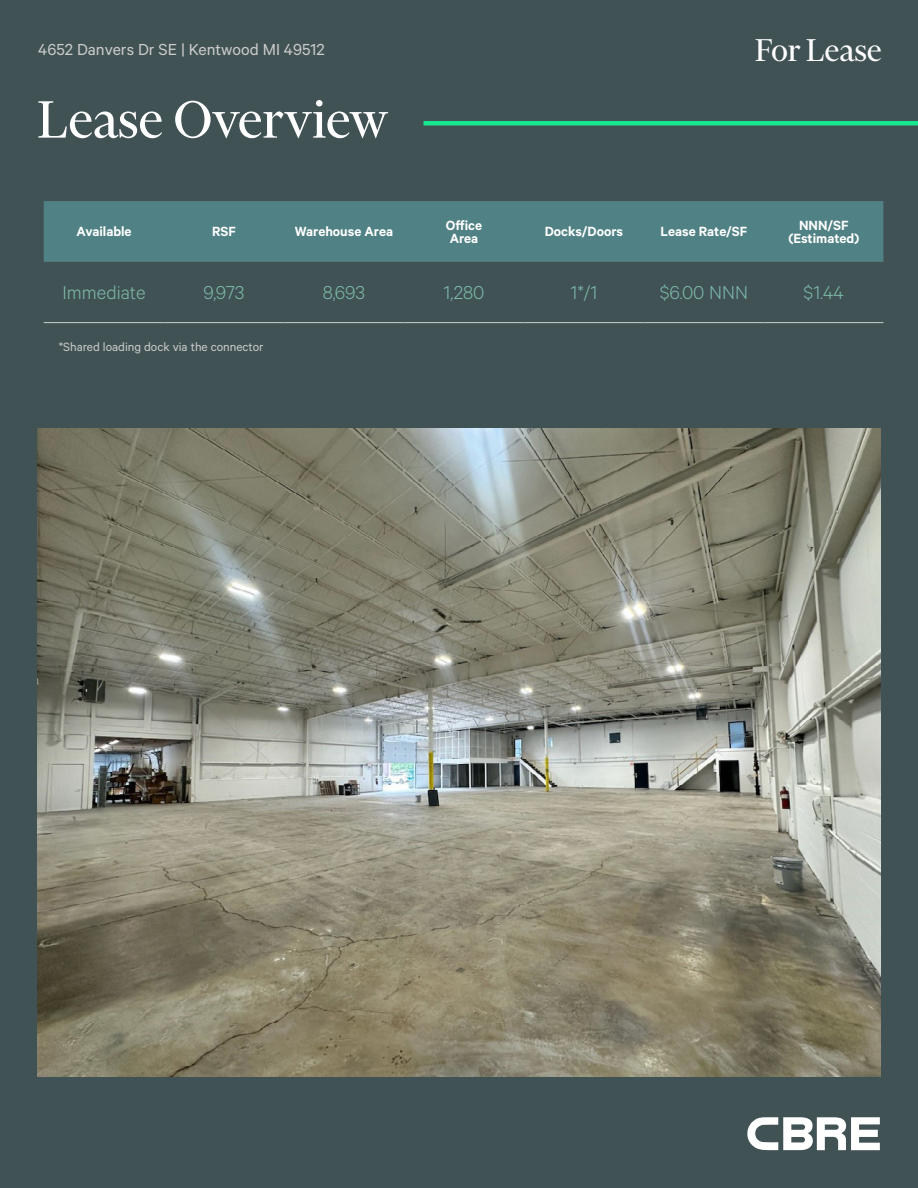
<style>
.page{position:relative;width:918px;height:1188px;background:#415255}
.page>*{position:absolute;margin:0;border:0;box-sizing:border-box;transform-origin:0 0}
.Heading_Small{font:60px "Financier Display";color:#fff}
.t1{font:36px "Financier Display";color:#fff}
.Callout_Medium{font:300 21px "Calibre";color:#7ebcad}
.t2{font:18px "Calibre";color:#cbccca}
.Table_Header_Bold{font:600 15px "Calibre";color:#fff}
.Table_Content{font:13.5px "Calibre";color:#cbccca}
</style>
<div class="page">
<hr style="left:424px;top:121px;width:494px;height:4px;background:#17e88f">
<svg style="left:747px;top:1117px;width:133px;height:33px"></svg>
<div style="left:44px;top:201px;width:839px;height:61px;background:#508184"></div>
<hr style="left:44px;top:322px;width:120px;height:1px;background:#cad0d2">
<hr style="left:164px;top:322px;width:120px;height:1px;background:#cad0d2">
<hr style="left:284px;top:322px;width:120px;height:1px;background:#cad0d2">
<hr style="left:404px;top:322px;width:120px;height:1px;background:#cad0d2">
<hr style="left:524px;top:322px;width:120px;height:1px;background:#cad0d2">
<hr style="left:644px;top:322px;width:119px;height:1px;background:#cad0d2">
<hr style="left:763px;top:322px;width:120px;height:1px;background:#cad0d2">
<img style="left:38px;top:428px;width:842px;height:648px">
<p class="t2" style="left:38px;top:39px;width:288px">4652 Danvers Dr SE | Kentwood MI 49512</p>
<p class="t1" style="left:755px;top:32px;width:128px">For Lease</p>
<p class="Heading_Small" style="left:37px;top:88px;width:353px">Lease Overview</p>
<p class="Table_Header_Bold" style="left:76px;top:223px;width:57px">Available</p>
<p class="Table_Header_Bold" style="left:212px;top:223px;width:25px">RSF</p>
<p class="Table_Header_Bold" style="left:295px;top:223px;width:100px">Warehouse Area</p>
<p class="Table_Header_Bold" style="left:446px;top:216px;width:38px">Office</p>
<p class="Table_Header_Bold" style="left:450px;top:230px;width:30px">Area</p>
<p class="Table_Header_Bold" style="left:545px;top:223px;width:80px">Docks/Doors</p>
<p class="Table_Header_Bold" style="left:661px;top:223px;width:88px">Lease Rate/SF</p>
<p class="Table_Header_Bold" style="left:799px;top:216px;width:51px">NNN/SF</p>
<p class="Table_Header_Bold" style="left:788px;top:230px;width:72px">(Estimated)</p>
<p class="Callout_Medium" style="left:63px;top:280px;width:85px">Immediate</p>
<p class="Callout_Medium" style="left:204px;top:280px;width:42px">9,973</p>
<p class="Callout_Medium" style="left:323px;top:280px;width:44px">8,693</p>
<p class="Callout_Medium" style="left:444px;top:280px;width:42px">1,280</p>
<p class="Callout_Medium" style="left:571px;top:280px;width:28px">1*/1</p>
<p class="Callout_Medium" style="left:660px;top:280px;width:90px">$6.00 NNN</p>
<p class="Callout_Medium" style="left:804px;top:280px;width:42px">$1.44</p>
<p class="Table_Content" style="left:59px;top:339px;width:206px">*Shared loading dock via the connector</p>
</div>
